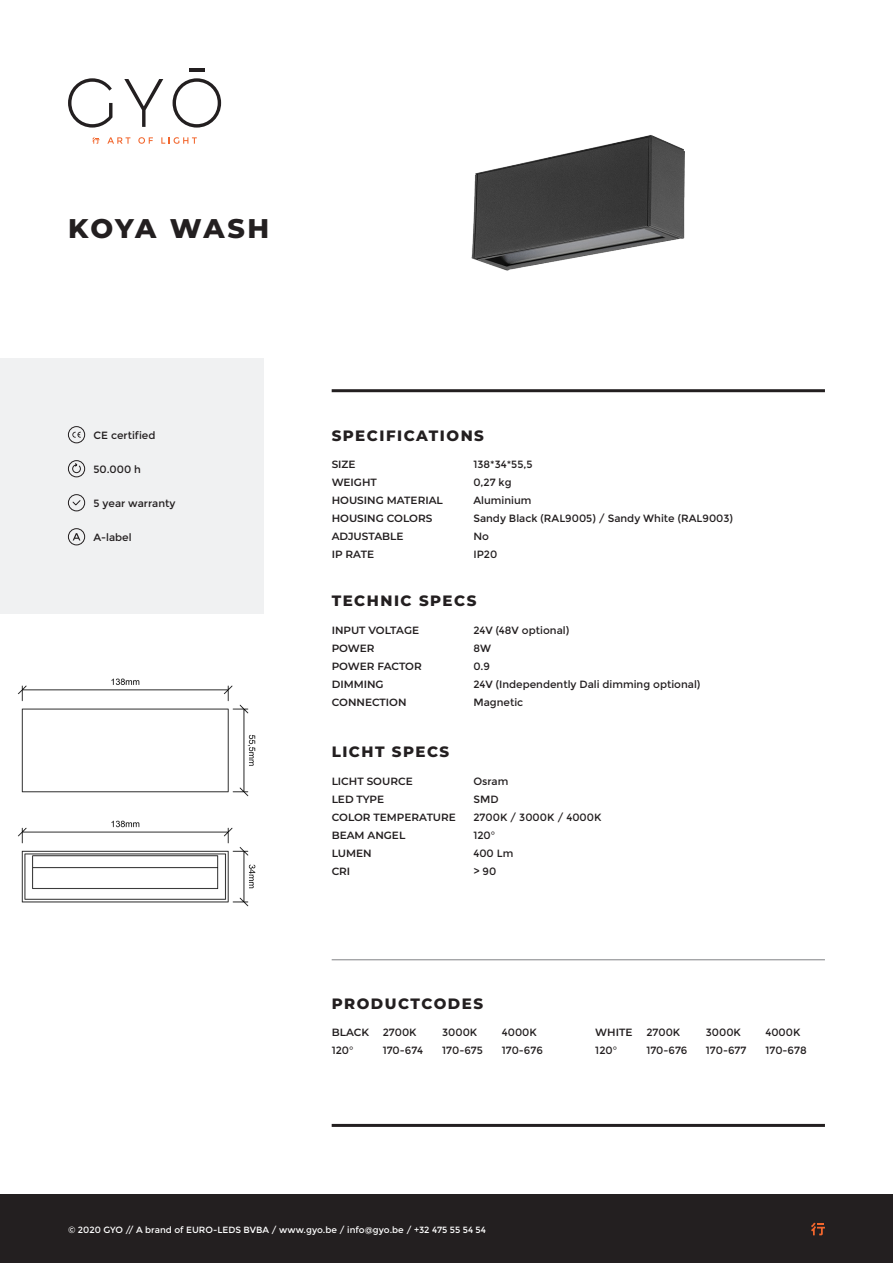
<style>
.page{position:relative;width:893px;height:1263px;background:#fff}
.page>*{position:absolute;margin:0;border:0;box-sizing:border-box;transform-origin:0 0}
.titel{font:800 27px "Montserrat";letter-spacing:.07em;color:#231f20}
.titel-2{font:800 15px "Montserrat";letter-spacing:.1em;color:#231f20}
.waarde{font:10.5px "Montserrat";color:#231f20}
.eigenschap{font:600 10.5px "Montserrat";color:#231f20}
.t1{font:9px "Montserrat";color:#fff}
</style>
<div class="page">
<div style="left:0;top:358px;width:264px;height:255px;background:#f0f1f2"></div>
<div style="left:0;top:1195px;width:893px;height:68px;background:#231f20"></div>
<img style="left:471px;top:135px;width:214px;height:136px">
<img style="left:17px;top:678px;width:239px;height:229px">
<svg style="left:811px;top:1222px;width:14px;height:13px"></svg>
<hr style="left:332px;top:1124px;width:493px;height:3px;background:#231f20">
<hr style="left:332px;top:389px;width:493px;height:3px;background:#231f20">
<svg style="left:68px;top:78px;width:44px;height:50px"></svg>
<svg style="left:124px;top:79px;width:39px;height:48px"></svg>
<svg style="left:173px;top:78px;width:48px;height:50px"></svg>
<hr style="left:189px;top:68px;width:16px;height:3px;background:#231f20">
<svg style="left:107px;top:137px;width:23px;height:7px"></svg>
<svg style="left:138px;top:137px;width:15px;height:7px"></svg>
<svg style="left:161px;top:137px;width:36px;height:7px"></svg>
<svg style="left:92px;top:137px;width:7px;height:7px"></svg>
<svg style="left:73px;top:533px;width:7px;height:7px"></svg>
<div style="left:68px;top:528px;width:17px;height:17px;border:1px solid #231f20;border-radius:50%"></div>
<div style="left:68px;top:426px;width:17px;height:17px;border:1px solid #231f20;border-radius:50%"></div>
<svg style="left:72px;top:432px;width:9px;height:6px"></svg>
<div style="left:68px;top:460px;width:17px;height:17px;border:1px solid #231f20;border-radius:50%"></div>
<svg style="left:72px;top:462px;width:9px;height:11px"></svg>
<div style="left:68px;top:494px;width:17px;height:17px;border:1px solid #231f20;border-radius:50%"></div>
<svg style="left:72px;top:500px;width:9px;height:6px"></svg>
<hr style="left:332px;top:959px;width:493px;height:1px;background:#808285">
<p class="titel" style="left:68px;top:209px;width:203px">KOYA WASH</p>
<p class="waarde" style="left:94px;top:429px;width:63px">CE certified</p>
<p class="waarde" style="left:94px;top:463px;width:49px">50.000 h</p>
<p class="waarde" style="left:94px;top:497px;width:83px">5 year warranty</p>
<p class="waarde" style="left:94px;top:531px;width:40px">A-label</p>
<p class="titel-2" style="left:332px;top:424px;width:154px">SPECIFICATIONS</p>
<p class="eigenschap" style="left:332px;top:457px;width:25px">SIZE</p>
<p class="eigenschap" style="left:332px;top:475px;width:47px">WEIGHT</p>
<p class="eigenschap" style="left:332px;top:493px;width:113px">HOUSING MATERIAL</p>
<p class="eigenschap" style="left:332px;top:511px;width:102px">HOUSING COLORS</p>
<p class="eigenschap" style="left:332px;top:529px;width:73px">ADJUSTABLE</p>
<p class="eigenschap" style="left:332px;top:547px;width:44px">IP RATE</p>
<p class="waarde" style="left:473px;top:458px;width:61px">138*34*55,5</p>
<p class="waarde" style="left:473px;top:476px;width:40px">0,27 kg</p>
<p class="waarde" style="left:473px;top:494px;width:60px">Aluminium</p>
<p class="waarde" style="left:473px;top:512px;width:261px">Sandy Black (RAL9005) / Sandy White (RAL9003)</p>
<p class="waarde" style="left:473px;top:530px;width:17px">No</p>
<p class="waarde" style="left:473px;top:548px;width:25px">IP20</p>
<p class="titel-2" style="left:332px;top:590px;width:146px">TECHNIC SPECS</p>
<p class="eigenschap" style="left:332px;top:622px;width:89px">INPUT VOLTAGE</p>
<p class="eigenschap" style="left:332px;top:640px;width:44px">POWER</p>
<p class="eigenschap" style="left:332px;top:658px;width:92px">POWER FACTOR</p>
<p class="eigenschap" style="left:332px;top:676px;width:54px">DIMMING</p>
<p class="eigenschap" style="left:332px;top:694px;width:76px">CONNECTION</p>
<p class="titel-2" style="left:332px;top:741px;width:119px">LICHT SPECS</p>
<p class="eigenschap" style="left:332px;top:773px;width:83px">LICHT SOURCE</p>
<p class="eigenschap" style="left:332px;top:791px;width:54px">LED TYPE</p>
<p class="eigenschap" style="left:332px;top:809px;width:126px">COLOR TEMPERATURE</p>
<p class="eigenschap" style="left:332px;top:827px;width:75px">BEAM ANGEL</p>
<p class="eigenschap" style="left:332px;top:845px;width:42px">LUMEN</p>
<p class="eigenschap" style="left:332px;top:863px;width:20px">CRI</p>
<p class="waarde" style="left:473px;top:624px;width:97px">24V (48V optional)</p>
<p class="waarde" style="left:473px;top:642px;width:19px">8W</p>
<p class="waarde" style="left:473px;top:660px;width:18px">0.9</p>
<p class="waarde" style="left:473px;top:678px;width:229px">24V (Independently Dali dimming optional)</p>
<p class="waarde" style="left:473px;top:696px;width:51px">Magnetic</p>
<p class="waarde" style="left:473px;top:775px;width:36px">Osram</p>
<p class="waarde" style="left:473px;top:793px;width:27px">SMD</p>
<p class="waarde" style="left:473px;top:811px;width:130px">2700K / 3000K / 4000K</p>
<p class="waarde" style="left:473px;top:829px;width:23px">120°</p>
<p class="waarde" style="left:473px;top:847px;width:41px">400 Lm</p>
<p class="waarde" style="left:473px;top:865px;width:24px">&gt; 90</p>
<p class="titel-2" style="left:332px;top:992px;width:153px">PRODUCTCODES</p>
<p class="waarde" style="left:332px;top:1044px;width:23px">120°</p>
<p class="waarde" style="left:595px;top:1044px;width:23px">120°</p>
<p class="eigenschap" style="left:332px;top:1025px;width:39px">BLACK</p>
<p class="waarde" style="left:442px;top:1026px;width:37px">3000K</p>
<p class="waarde" style="left:502px;top:1026px;width:37px">4000K</p>
<p class="eigenschap" style="left:595px;top:1025px;width:39px">WHITE</p>
<p class="waarde" style="left:706px;top:1026px;width:37px">3000K</p>
<p class="waarde" style="left:765px;top:1026px;width:37px">4000K</p>
<p class="waarde" style="left:383px;top:1026px;width:35px">2700K</p>
<p class="waarde" style="left:646px;top:1026px;width:35px">2700K</p>
<p class="waarde" style="left:383px;top:1044px;width:42px">170-674</p>
<p class="waarde" style="left:442px;top:1044px;width:42px">170-675</p>
<p class="waarde" style="left:502px;top:1044px;width:43px">170-676</p>
<p class="waarde" style="left:646px;top:1044px;width:43px">170-676</p>
<p class="waarde" style="left:706px;top:1044px;width:42px">170-677</p>
<p class="waarde" style="left:765px;top:1044px;width:43px">170-678</p>
<p class="t1" style="left:68px;top:1225px;width:419px">© 2020 GYO // A brand of EURO-LEDS BVBA / www.gyo.be / info@gyo.be / +32 475 55 54 54</p>
</div>
